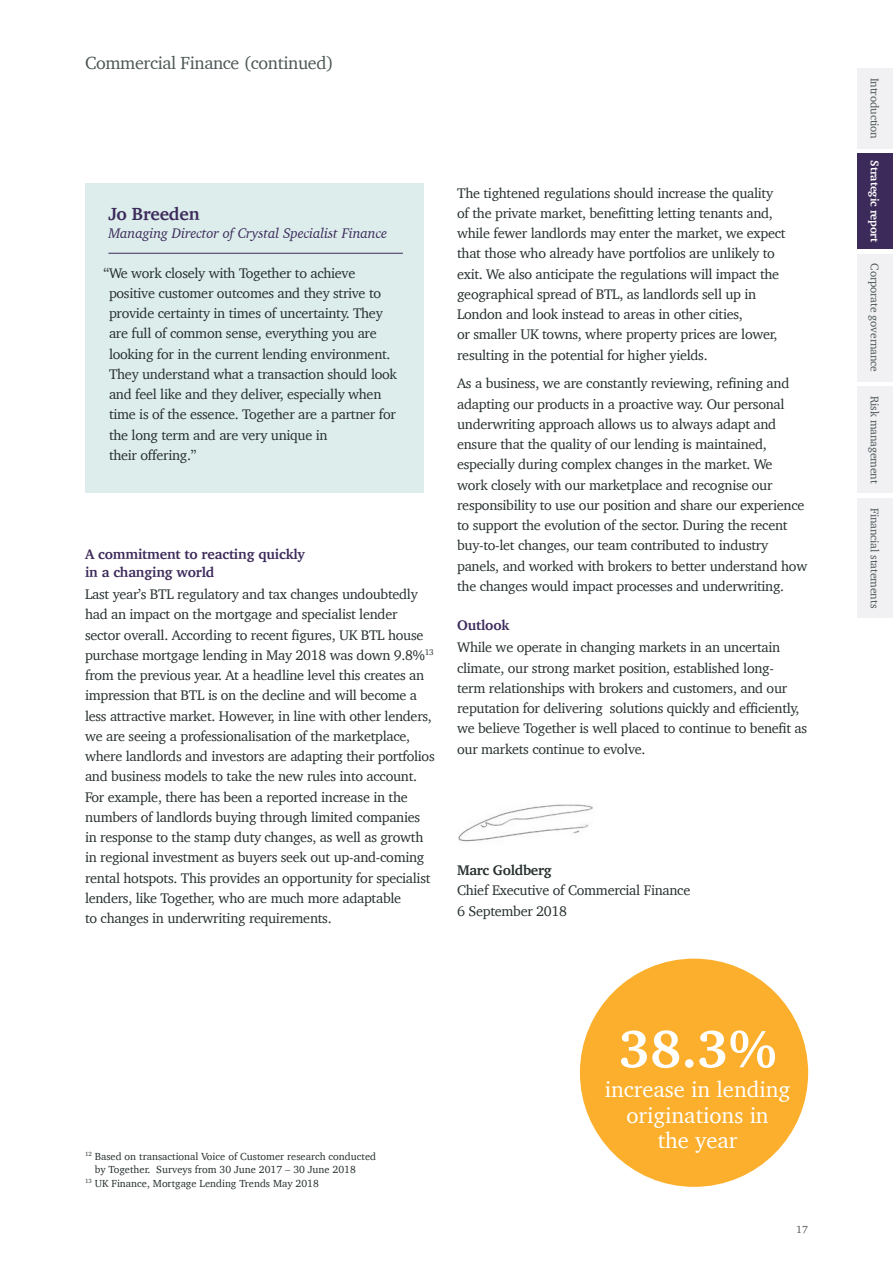
<style>
.page{position:relative;width:893px;height:1263px;background:#fff}
.page>*{position:absolute;margin:0;border:0;box-sizing:border-box;transform-origin:0 0}
.t1{font:700 54px "Charter";color:#fff}
.t2{font:22.5px/25.5px "Charter";color:#fff;text-align:center}
.t3{font:18px "Charter";letter-spacing:-.02em;color:#4e5757}
.t4{font:700 18px "Charter";letter-spacing:-.01em;color:#3c2a5a}
.t5{font:14.25px/20.2px "Charter";letter-spacing:-.02em;color:#272f2f}
.t6{font:700 14.25px/18px "Charter";letter-spacing:-.01em;color:#3c2a5a}
.t7{font:italic 14.25px "Charter";letter-spacing:-.01em;color:#3c2a5a}
.t8{font:700 14.25px "Charter";letter-spacing:-.02em;color:#272f2f}
.t9{font:11.55px "Charter";letter-spacing:-.01em;color:#4e5757}
.t10{font:700 11.55px "Charter";letter-spacing:-.01em;color:#fff}
.t11{font:10.5px "Charter";color:#272f2f}
.t12{font:10.5px "Charter";color:#57585a}
</style>
<div class="page">
<div style="left:857px;top:153px;width:36px;height:96px;background:#3c2a5a"></div>
<div style="left:857px;top:68px;width:36px;height:81px;background:#f1f1f4"></div>
<div style="left:857px;top:254px;width:36px;height:128px;background:#f1f1f4"></div>
<div style="left:857px;top:386px;width:36px;height:107px;background:#f1f1f4"></div>
<div style="left:857px;top:498px;width:36px;height:120px;background:#f1f1f4"></div>
<div style="left:85px;top:184px;width:338px;height:309px;background:#ddedec"></div>
<hr style="left:108px;top:253px;width:295px;height:1px;background:#3c2a5a">
<div style="left:580px;top:959px;width:228px;height:228px;background:#fbaf2c;border-radius:50%"></div>
<img style="left:458px;top:804px;width:135px;height:38px">
<p class="t3" style="left:85px;top:47px;width:250px">Commercial Finance (continued)</p>
<p class="t4" style="left:108px;top:198px;width:93px">Jo Breeden</p>
<p class="t7" style="left:108px;top:221px;width:280px">Managing Director of Crystal Specialist Finance</p>
<p class="t5" style="left:109px;top:263px;width:289px;text-indent:-5px">“We work closely with Together to achieve positive customer outcomes and they strive to provide certainty in times of uncertainty. They are full of common sense, everything you are looking for in the current lending environment.<br>They understand what a transaction should look and feel like and they deliver, especially when time is of the essence. Together are a partner for the long term and are very unique in<br>their offering.”</p>
<p class="t6" style="left:85px;top:545px;width:221px">A commitment to reacting quickly in a changing world</p>
<p class="t5" style="left:85px;top:584px;width:351px">Last year’s BTL regulatory and tax changes undoubtedly had an impact on the mortgage and specialist lender sector overall. According to recent figures, UK BTL house purchase mortgage lending in May 2018 was down 9.8%<sup>13 </sup>from the previous year. At a headline level this creates an impression that BTL is on the decline and will become a less attractive market. However, in line with other lenders, we are seeing a professionalisation of the marketplace, where landlords and investors are adapting their portfolios and business models to take the new rules into account.<br>For example, there has been a reported increase in the numbers of landlords buying through limited companies in response to the stamp duty changes, as well as growth in regional investment as buyers seek out up-and-coming rental hotspots. This provides an opportunity for specialist lenders, like Together, who are much more adaptable<br>to changes in underwriting requirements.</p>
<p class="t5" style="left:457px;top:182px;width:330px">The tightened regulations should increase the quality of the private market, benefitting letting tenants and, while fewer landlords may enter the market, we expect that those who already have portfolios are unlikely to exit. We also anticipate the regulations will impact the geographical spread of BTL, as landlords sell up in London and look instead to areas in other cities,<br>or smaller UK towns, where property prices are lower, resulting in the potential for higher yields.</p>
<p class="t5" style="left:457px;top:373px;width:352px">As a business, we are constantly reviewing, refining and adapting our products in a proactive way. Our personal underwriting approach allows us to always adapt and ensure that the quality of our lending is maintained, especially during complex changes in the market. We<br>work closely with our marketplace and recognise our responsibility to use our position and share our experience to support the evolution of the sector. During the recent buy-to-let changes, our team contributed to industry panels, and worked with brokers to better understand how the changes would impact processes and underwriting.</p>
<p class="t6" style="left:457px;top:616px;width:54px">Outlook</p>
<p class="t5" style="left:457px;top:637px;width:352px">While we operate in changing markets in an uncertain climate, our strong market position, established long-<br>term relationships with brokers and customers, and our reputation for delivering solutions quickly and efficiently, we believe Together is well placed to continue to benefit as our markets continue to evolve.</p>
<p class="t8" style="left:457px;top:858px;width:96px">Marc Goldberg</p>
<p class="t5" style="left:457px;top:880px;width:235px">Chief Executive of Commercial Finance<br>6 September 2018</p>
<p class="t11" style="left:85px;top:1147px;width:293px"><sup>12</sup> Based on transactional Voice of Customer research conducted</p>
<p class="t11" style="left:95px;top:1160px;width:263px">by Together. Surveys from 30 June 2017 – 30 June 2018</p>
<p class="t11" style="left:85px;top:1174px;width:235px"><sup>13</sup> UK Finance, Mortgage Lending Trends May 2018</p>
<h1 class="t1" style="left:619px;top:1002px;width:159px">38.3%</h1>
<h2 class="t2" style="left:605px;top:1076px;width:187px">increase in lending originations in<br>the year</h2>
<p class="t12" style="left:796px;top:1220px;width:13px">17</p>
<p class="t9" style="left:885px;top:78px;width:63px;rotate:90deg">Introduction</p>
<p class="t10" style="left:885px;top:160px;width:83px;rotate:90deg">Strategic report</p>
<p class="t9" style="left:885px;top:263px;width:110px;rotate:90deg">Corporate governance</p>
<p class="t9" style="left:885px;top:396px;width:89px;rotate:90deg">Risk management</p>
<p class="t9" style="left:885px;top:507px;width:102px;rotate:90deg">Financial statements</p>
</div>
